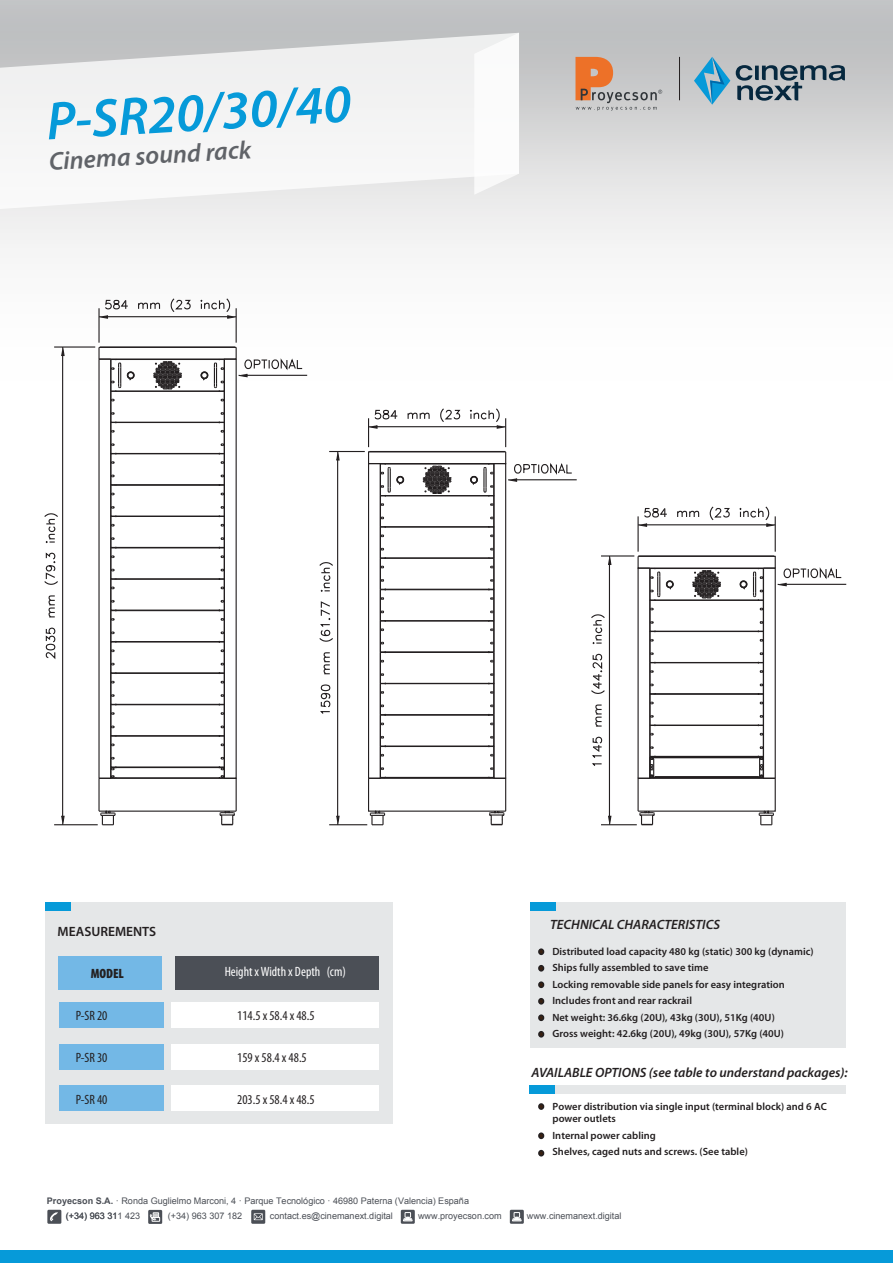
<style>
.page{position:relative;width:893px;height:1263px;background:#fff}
.page>*{position:absolute;margin:0;border:0;box-sizing:border-box;transform-origin:0 0}
.t1{font:italic 600 54px "Myriad Pro";color:#069ad9}
.t2{font:italic 600 25.5px "Myriad Pro";color:#606368}
.t3{font:italic 600 13.5px "Myriad Pro";color:#231f20}
.t4{font:condensed 13.5px "Myriad Pro";color:#231f20}
.t5{font:condensed 13.5px "Myriad Pro";color:#fff}
.t6{font:600 13.5px "Myriad Pro";color:#231f20}
.t7{font:900 condensed 13.5px "Myriad Pro";color:#231f20}
.t8{font:600 10.5px/16.5px "Myriad Pro";letter-spacing:.005em;color:#231f20}
.t9{font:9px/15px "Arial";color:#4b4f56}
.s1{font-weight:700}
</style>
<div class="page">
<div style="left:0;top:0;width:893px;height:483px;background:linear-gradient(to bottom,#c2c3c4,#fff)"></div>
<svg style="left:0;top:33px;width:519px;height:177px;fill:#f2f2f2"></svg>
<svg style="left:474px;top:33px;width:45px;height:162px"></svg>
<div style="left:47px;top:1210px;width:14px;height:14px;background:#4b4f56;border-radius:2px"></div>
<svg style="left:50px;top:1212px;width:8px;height:9px"></svg>
<div style="left:401px;top:1210px;width:14px;height:14px;background:#4b4f56;border-radius:2px"></div>
<svg style="left:403px;top:1212px;width:10px;height:10px"></svg>
<div style="left:510px;top:1210px;width:14px;height:14px;background:#4b4f56;border-radius:2px"></div>
<svg style="left:512px;top:1212px;width:10px;height:10px"></svg>
<svg style="left:251px;top:1210px;width:14px;height:14px"></svg>
<svg style="left:254px;top:1213px;width:9px;height:7px"></svg>
<svg style="left:148px;top:1210px;width:14px;height:14px"></svg>
<div style="left:152px;top:1217px;width:8px;height:5px;border:1px solid #fff"></div>
<svg style="left:149px;top:1212px;width:10px;height:9px"></svg>
<div style="left:0;top:1250px;width:893px;height:13px;background:#069ad9"></div>
<svg style="left:575px;top:57px;width:87px;height:54px;background:#c7a998"></svg>
<hr style="left:679px;top:57px;width:1px;height:43px;background:#231f20">
<svg style="left:736px;top:65px;width:109px;height:36px;background:#88939c"></svg>
<svg style="left:694px;top:57px;width:36px;height:48px;background:#79b2cd"></svg>
<div style="left:45px;top:902px;width:348px;height:221px;background:#e5e7e8"></div>
<div style="left:172px;top:1044px;width:207px;height:25px;background:#fff"></div>
<div style="left:172px;top:1002px;width:207px;height:26px;background:#fff"></div>
<div style="left:172px;top:1085px;width:207px;height:26px;background:#fff"></div>
<div style="left:175px;top:956px;width:204px;height:33px;background:#4b4f56"></div>
<div style="left:58px;top:956px;width:104px;height:33px;background:#73b8e6"></div>
<div style="left:530px;top:902px;width:316px;height:146px;background:#e5e7e8"></div>
<div style="left:531px;top:902px;width:25px;height:8px;background:#069ad9"></div>
<div style="left:45px;top:902px;width:25px;height:8px;background:#069ad9"></div>
<div style="left:59px;top:1085px;width:104px;height:26px;background:#73b8e6"></div>
<div style="left:59px;top:1044px;width:104px;height:25px;background:#73b8e6"></div>
<div style="left:59px;top:1002px;width:104px;height:26px;background:#73b8e6"></div>
<hr style="left:54px;top:346px;width:41px;height:2px;background:#231f20">
<hr style="left:54px;top:824px;width:44px;height:1px;background:#231f20">
<hr style="left:62px;top:355px;width:1px;height:461px;background:#231f20">
<svg style="left:60px;top:346px;width:5px;height:11px"></svg>
<svg style="left:60px;top:815px;width:5px;height:11px"></svg>
<svg style="left:45px;top:627px;width:11px;height:32px"></svg>
<svg style="left:48px;top:595px;width:7px;height:23px"></svg>
<svg style="left:44px;top:552px;width:14px;height:33px"></svg>
<svg style="left:44px;top:513px;width:14px;height:30px"></svg>
<hr style="left:98px;top:308px;width:2px;height:35px;background:#231f20">
<hr style="left:236px;top:308px;width:1px;height:35px;background:#231f20">
<hr style="left:107px;top:316px;width:121px;height:1px;background:#231f20">
<svg style="left:98px;top:299px;width:31px;height:20px"></svg>
<svg style="left:137px;top:302px;width:24px;height:8px"></svg>
<svg style="left:170px;top:297px;width:22px;height:16px"></svg>
<svg style="left:200px;top:297px;width:37px;height:22px"></svg>
<hr style="left:329px;top:451px;width:36px;height:1px;background:#231f20">
<hr style="left:329px;top:824px;width:38px;height:1px;background:#231f20">
<hr style="left:337px;top:460px;width:1px;height:356px;background:#231f20">
<svg style="left:335px;top:450px;width:5px;height:11px"></svg>
<svg style="left:335px;top:815px;width:5px;height:11px"></svg>
<svg style="left:320px;top:684px;width:11px;height:30px"></svg>
<svg style="left:323px;top:652px;width:7px;height:23px"></svg>
<svg style="left:319px;top:601px;width:14px;height:41px"></svg>
<svg style="left:319px;top:562px;width:14px;height:30px"></svg>
<hr style="left:637px;top:516px;width:2px;height:36px;background:#231f20">
<hr style="left:775px;top:516px;width:1px;height:36px;background:#231f20">
<hr style="left:646px;top:524px;width:121px;height:1px;background:#231f20">
<svg style="left:637px;top:508px;width:31px;height:20px"></svg>
<svg style="left:677px;top:510px;width:23px;height:7px"></svg>
<svg style="left:709px;top:506px;width:21px;height:14px"></svg>
<svg style="left:739px;top:506px;width:37px;height:22px"></svg>
<hr style="left:601px;top:555px;width:33px;height:1px;background:#231f20">
<hr style="left:601px;top:824px;width:36px;height:1px;background:#231f20">
<hr style="left:609px;top:564px;width:1px;height:252px;background:#231f20">
<svg style="left:607px;top:555px;width:5px;height:11px"></svg>
<svg style="left:607px;top:815px;width:5px;height:11px"></svg>
<svg style="left:592px;top:736px;width:11px;height:30px"></svg>
<svg style="left:595px;top:704px;width:7px;height:23px"></svg>
<svg style="left:591px;top:653px;width:14px;height:41px"></svg>
<svg style="left:591px;top:614px;width:14px;height:30px"></svg>
<hr style="left:247px;top:375px;width:60px;height:1px;background:#231f20">
<svg style="left:98px;top:346px;width:205px;height:479px"></svg>
<hr style="left:517px;top:479px;width:60px;height:1px;background:#231f20">
<hr style="left:786px;top:584px;width:60px;height:1px;background:#231f20">
<svg style="left:367px;top:407px;width:206px;height:418px"></svg>
<svg style="left:637px;top:555px;width:205px;height:270px"></svg>
<div style="left:538px;top:948px;width:6px;height:7px;border:2px solid #231f20;border-radius:50%"></div>
<svg style="left:538px;top:965px;width:6px;height:6px"></svg>
<div style="left:538px;top:981px;width:6px;height:7px;border:2px solid #231f20;border-radius:50%"></div>
<svg style="left:538px;top:998px;width:6px;height:6px"></svg>
<div style="left:538px;top:1014px;width:6px;height:7px;border:2px solid #231f20;border-radius:50%"></div>
<svg style="left:538px;top:1031px;width:6px;height:6px"></svg>
<div style="left:538px;top:1132px;width:6px;height:7px;border:2px solid #231f20;border-radius:50%"></div>
<svg style="left:538px;top:1150px;width:6px;height:6px"></svg>
<div style="left:538px;top:1103px;width:6px;height:7px;border:2px solid #231f20;border-radius:50%"></div>
<div style="left:529px;top:1085px;width:317px;height:8px;background:#e5e7e8"></div>
<div style="left:529px;top:1085px;width:26px;height:8px;background:#069ad9"></div>
<p class="t1" style="left:45px;top:86px;width:307px;rotate:-3deg">P-SR20/30/40</p>
<p class="t2" style="left:48px;top:145px;width:204px;rotate:-3deg">Cinema sound rack</p>
<p class="t6" style="left:58px;top:922px;width:100px">MEASUREMENTS</p>
<p class="t7" style="left:91px;top:965px;width:35px">MODEL</p>
<p class="t4" style="left:76px;top:1007px;width:33px">P-SR 20</p>
<p class="t4" style="left:76px;top:1049px;width:33px">P-SR 30</p>
<p class="t4" style="left:76px;top:1091px;width:33px">P-SR 40</p>
<p class="t5" style="left:225px;top:963px;width:123px">Height xWidth x Depth (cm)</p>
<p class="t4" style="left:237px;top:1007px;width:79px">114.5 x 58.4 x 48.5</p>
<p class="t4" style="left:237px;top:1049px;width:71px">159 x 58.4 x 48.5</p>
<p class="t4" style="left:237px;top:1091px;width:79px">203.5 x 58.4 x 48.5</p>
<p class="t3" style="left:550px;top:916px;width:171px">TECHNICAL CHARACTERISTICS</p>
<p class="t8" style="left:552px;top:943px;width:263px">Distributed load capacity 480 kg (static) 300 kg (dynamic)<br>Ships fully assembled to save time<br>Locking removable side panels for easy integration Includes front and rear rackrail<br>Net weight: 36.6kg (20U), 43kg (30U), 51Kg (40U)<br>Gross weight: 42.6kg (20U), 49kg (30U), 57Kg (40U)</p>
<p class="t3" style="left:532px;top:1064px;width:318px">AVAILABLE OPTIONS (see table to understand packages):</p>
<p class="t8" style="left:552px;top:1099px;width:276px;line-height:12.8px">Power distribution via single input (terminal block) and 6 AC power outlets</p>
<p class="t8" style="left:552px;top:1127px;width:197px">Internal power cabling<br>Shelves, caged nuts and screws. (See table)</p>
<p class="t9" style="left:66px;top:1193px;width:405px;text-indent:-19px"><span class="s1">Proyecson S.A.</span> · Ronda Guglielmo Marconi, 4 · Parque Tecnológico · 46980 Paterna (Valencia) España (+34) 963 311 423</p>
<p class="t9" style="left:168px;top:1208px;width:76px">(+34) 963 307 182</p>
<p class="t9" style="left:270px;top:1208px;width:125px">contact.es@cinemanext.digital</p>
<p class="t9" style="left:418px;top:1208px;width:85px">www.proyecson.com</p>
<p class="t9" style="left:527px;top:1208px;width:96px">www.cinemanext.digital</p>
</div>
